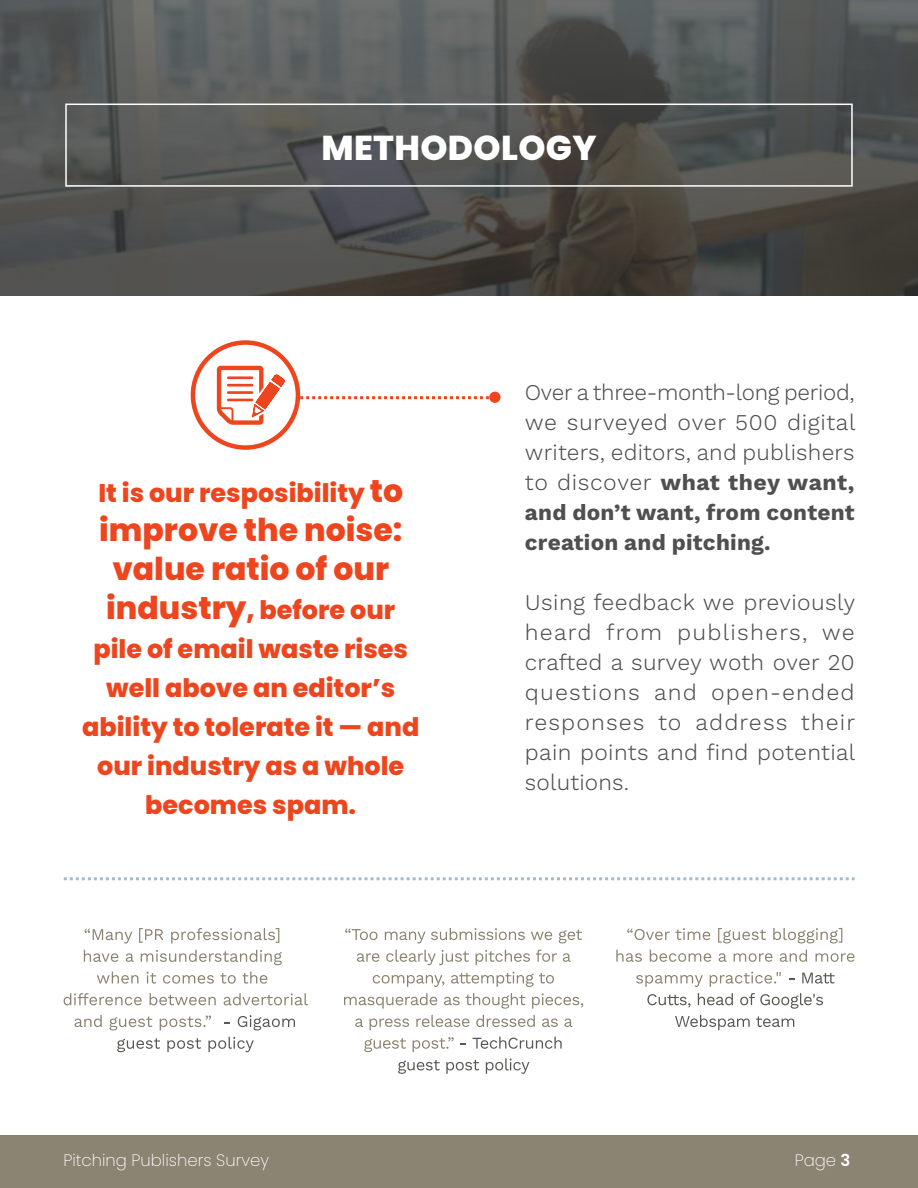
<style>
.page{position:relative;width:918px;height:1188px;background:#fff}
.page>*{position:absolute;margin:0;border:0;box-sizing:border-box;transform-origin:0 0}
.t1{font:800 34.5px "Poppins";letter-spacing:.01em;color:#fff}
.t2{font:800 31.5px/39px "Poppins";color:#ed461e;text-align:center}
.t3{font:800 25.5px/39px "Poppins";color:#ed461e;text-align:center}
.t4{font:300 22.5px/30px "Work Sans";letter-spacing:.015em;color:#4f4f4f;text-align:justify}
.t5{font:200 16.5px "Poppins";color:#fff}
.s1{font-size:31.5px}
.s2{font-weight:700}
.s3{font-weight:600}
</style>
<div class="page">
<div style="left:0;top:1135px;width:918px;height:53px;background:#8c8472"></div>
<svg style="left:0;top:0;width:918px;height:295px;background:#515250"></svg>
<svg style="left:217px;top:366px;width:68px;height:59px"></svg>
<div style="left:191px;top:340px;width:109px;height:110px;border:4px solid #ed461e;border-radius:50%"></div>
<svg style="left:300px;top:396px;width:189px;height:3px"></svg>
<div style="left:489px;top:392px;width:12px;height:11px;background:#ed461e;border-radius:50%"></div>
<svg style="left:64px;top:877px;width:791px;height:3px"></svg>
<svg style="left:85px;top:929px;width:47px;height:15px"></svg>
<svg style="left:139px;top:928px;width:24px;height:15px"></svg>
<svg style="left:171px;top:928px;width:108px;height:15px"></svg>
<svg style="left:84px;top:950px;width:34px;height:12px"></svg>
<svg style="left:126px;top:953px;width:8px;height:9px"></svg>
<svg style="left:141px;top:950px;width:141px;height:15px"></svg>
<svg style="left:97px;top:971px;width:41px;height:13px"></svg>
<svg style="left:147px;top:972px;width:9px;height:12px"></svg>
<svg style="left:163px;top:975px;width:51px;height:9px"></svg>
<svg style="left:220px;top:973px;width:16px;height:11px"></svg>
<svg style="left:242px;top:971px;width:25px;height:13px"></svg>
<svg style="left:64px;top:993px;width:78px;height:12px"></svg>
<svg style="left:150px;top:993px;width:66px;height:12px"></svg>
<svg style="left:224px;top:993px;width:84px;height:12px"></svg>
<svg style="left:75px;top:1015px;width:27px;height:12px"></svg>
<svg style="left:109px;top:1016px;width:43px;height:14px"></svg>
<svg style="left:160px;top:1015px;width:51px;height:15px"></svg>
<svg style="left:238px;top:1015px;width:57px;height:15px"></svg>
<svg style="left:117px;top:1038px;width:43px;height:14px"></svg>
<svg style="left:167px;top:1038px;width:34px;height:14px"></svg>
<svg style="left:208px;top:1037px;width:46px;height:15px"></svg>
<svg style="left:345px;top:928px;width:32px;height:12px"></svg>
<svg style="left:385px;top:932px;width:40px;height:11px"></svg>
<svg style="left:431px;top:928px;width:94px;height:12px"></svg>
<svg style="left:531px;top:932px;width:21px;height:8px"></svg>
<svg style="left:559px;top:929px;width:23px;height:14px"></svg>
<svg style="left:357px;top:953px;width:22px;height:9px"></svg>
<svg style="left:386px;top:950px;width:83px;height:15px"></svg>
<svg style="left:476px;top:950px;width:54px;height:15px"></svg>
<svg style="left:536px;top:950px;width:21px;height:12px"></svg>
<svg style="left:563px;top:953px;width:8px;height:9px"></svg>
<svg style="left:373px;top:975px;width:71px;height:12px"></svg>
<svg style="left:451px;top:972px;width:103px;height:15px"></svg>
<svg style="left:344px;top:993px;width:93px;height:16px"></svg>
<svg style="left:444px;top:997px;width:16px;height:8px"></svg>
<svg style="left:466px;top:993px;width:59px;height:16px"></svg>
<svg style="left:532px;top:993px;width:51px;height:16px"></svg>
<svg style="left:355px;top:1018px;width:8px;height:9px"></svg>
<svg style="left:370px;top:1018px;width:39px;height:12px"></svg>
<svg style="left:416px;top:1015px;width:53px;height:12px"></svg>
<svg style="left:476px;top:1015px;width:59px;height:12px"></svg>
<svg style="left:542px;top:1018px;width:16px;height:9px"></svg>
<svg style="left:564px;top:1018px;width:8px;height:9px"></svg>
<svg style="left:364px;top:1038px;width:42px;height:14px"></svg>
<svg style="left:413px;top:1037px;width:41px;height:15px"></svg>
<svg style="left:473px;top:1037px;width:89px;height:12px"></svg>
<svg style="left:398px;top:1060px;width:42px;height:14px"></svg>
<svg style="left:446px;top:1060px;width:33px;height:14px"></svg>
<svg style="left:486px;top:1058px;width:43px;height:16px"></svg>
<svg style="left:627px;top:928px;width:43px;height:12px"></svg>
<svg style="left:676px;top:928px;width:34px;height:12px"></svg>
<svg style="left:718px;top:928px;width:48px;height:15px"></svg>
<svg style="left:773px;top:928px;width:69px;height:15px"></svg>
<svg style="left:616px;top:950px;width:26px;height:12px"></svg>
<svg style="left:650px;top:950px;width:61px;height:12px"></svg>
<svg style="left:719px;top:953px;width:8px;height:9px"></svg>
<svg style="left:734px;top:953px;width:38px;height:9px"></svg>
<svg style="left:780px;top:950px;width:27px;height:12px"></svg>
<svg style="left:816px;top:953px;width:38px;height:9px"></svg>
<svg style="left:636px;top:975px;width:67px;height:12px"></svg>
<svg style="left:710px;top:972px;width:71px;height:15px"></svg>
<svg style="left:802px;top:973px;width:33px;height:11px"></svg>
<svg style="left:647px;top:994px;width:44px;height:14px"></svg>
<svg style="left:698px;top:993px;width:35px;height:12px"></svg>
<svg style="left:740px;top:993px;width:83px;height:16px"></svg>
<svg style="left:675px;top:1015px;width:75px;height:15px"></svg>
<svg style="left:756px;top:1016px;width:38px;height:11px"></svg>
<div style="left:65px;top:104px;width:788px;height:83px;border:2px solid #fff"></div>
<h1 class="t1" style="left:321px;top:128px;width:277px">METHODOLOGY</h1>
<p class="t3" style="left:98px;top:474px;width:306px">It is our resposibility <span class="s1">to</span></p>
<h2 class="t2" style="left:99px;top:511px;width:305px">improve the noise: value ratio of our</h2>
<p class="t3" style="left:82px;top:591px;width:339px"><span class="s1">industry</span>, before our pile of email waste rises well above an editor’s ability to tolerate it — and our industry as a whole becomes spam.</p>
<p class="t4" style="left:525px;top:379px;width:332px">Over a three-month-long period, we surveyed over 500 digital writers, editors, and publishers to discover <span class="s2">what they want, and don’t want, from content creation and pitching.</span></p>
<p class="t4" style="left:525px;top:589px;width:332px">Using feedback we previously heard from publishers, we crafted a survey woth over 20 questions and open-ended responses to address their pain points and find potential solutions.</p>
<p class="t5" style="left:63px;top:1151px;width:207px">Pitching Publishers Survey</p>
<p class="t5" style="left:795px;top:1151px;width:57px">Page <span class="s3">3</span></p>
</div>
